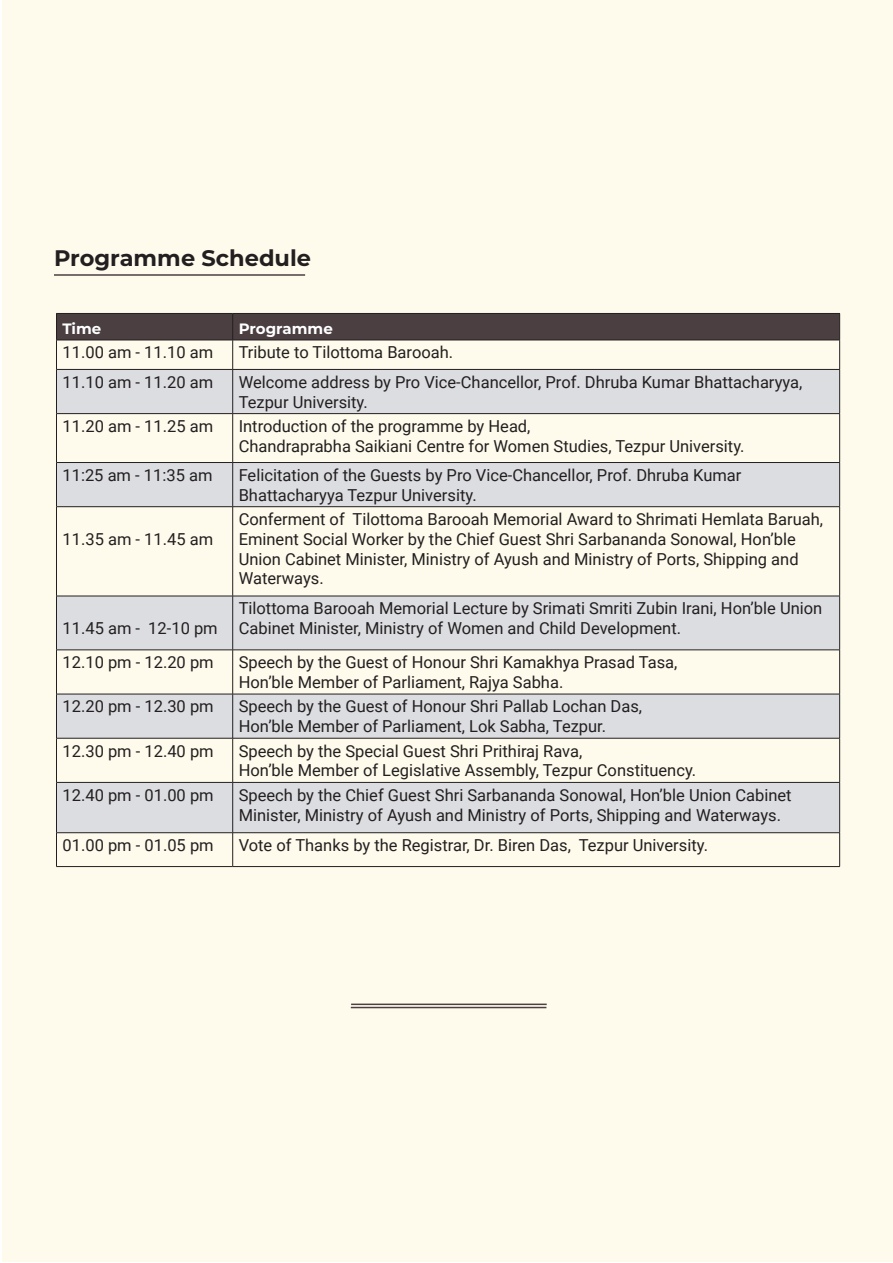
<style>
.page{position:relative;width:893px;height:1263px;background:#fff}
.page>*{position:absolute;margin:0;border:0;box-sizing:border-box;transform-origin:0 0}
.t1{font:700 22.5px "Montserrat";color:#231f20}
.t2{font:16.5px/19.8px "Roboto";color:#231f20}
.t3{font:700 15px "Montserrat";color:#fff}
</style>
<div class="page">
<div style="left:2px;top:1px;width:891px;height:1261px;background:#fefbec"></div>
<svg style="left:57px;top:370px;width:782px;height:462px;fill:#dcdde1"></svg>
<hr style="left:56px;top:369px;width:177px;height:1px;background:#231f20">
<hr style="left:233px;top:369px;width:607px;height:1px;background:#231f20">
<hr style="left:839px;top:370px;width:1px;height:43px;background:#231f20">
<hr style="left:839px;top:463px;width:1px;height:43px;background:#231f20">
<hr style="left:56px;top:506px;width:177px;height:1px;background:#231f20">
<hr style="left:233px;top:506px;width:607px;height:1px;background:#231f20">
<hr style="left:839px;top:507px;width:1px;height:89px;background:#231f20">
<hr style="left:56px;top:596px;width:177px;height:1px;background:#231f20">
<hr style="left:233px;top:596px;width:607px;height:1px;background:#231f20">
<hr style="left:839px;top:596px;width:1px;height:54px;background:#231f20">
<hr style="left:56px;top:650px;width:177px;height:1px;background:#231f20">
<hr style="left:233px;top:650px;width:607px;height:1px;background:#231f20">
<hr style="left:839px;top:650px;width:1px;height:44px;background:#231f20">
<hr style="left:56px;top:694px;width:177px;height:1px;background:#231f20">
<hr style="left:233px;top:694px;width:607px;height:1px;background:#231f20">
<hr style="left:839px;top:694px;width:1px;height:44px;background:#231f20">
<hr style="left:56px;top:738px;width:177px;height:1px;background:#231f20">
<hr style="left:233px;top:738px;width:607px;height:1px;background:#231f20">
<hr style="left:839px;top:738px;width:1px;height:44px;background:#231f20">
<hr style="left:56px;top:782px;width:177px;height:1px;background:#231f20">
<hr style="left:233px;top:782px;width:607px;height:1px;background:#231f20">
<hr style="left:839px;top:783px;width:1px;height:49px;background:#231f20">
<hr style="left:56px;top:832px;width:177px;height:1px;background:#231f20">
<hr style="left:233px;top:832px;width:607px;height:1px;background:#231f20">
<hr style="left:839px;top:833px;width:1px;height:33px;background:#231f20">
<hr style="left:233px;top:866px;width:607px;height:1px;background:#231f20">
<hr style="left:56px;top:413px;width:177px;height:1px;background:#231f20">
<hr style="left:233px;top:413px;width:607px;height:1px;background:#231f20">
<hr style="left:839px;top:414px;width:1px;height:48px;background:#231f20">
<hr style="left:56px;top:462px;width:177px;height:1px;background:#231f20">
<hr style="left:233px;top:462px;width:607px;height:1px;background:#231f20">
<svg style="left:56px;top:313px;width:784px;height:56px"></svg>
<hr style="left:56px;top:370px;width:1px;height:43px;background:#231f20">
<hr style="left:232px;top:370px;width:1px;height:43px;background:#231f20">
<hr style="left:56px;top:414px;width:1px;height:48px;background:#231f20">
<hr style="left:232px;top:414px;width:1px;height:48px;background:#231f20">
<hr style="left:56px;top:463px;width:1px;height:43px;background:#231f20">
<hr style="left:232px;top:463px;width:1px;height:43px;background:#231f20">
<hr style="left:56px;top:507px;width:1px;height:89px;background:#231f20">
<hr style="left:232px;top:507px;width:1px;height:89px;background:#231f20">
<hr style="left:56px;top:596px;width:1px;height:54px;background:#231f20">
<hr style="left:232px;top:596px;width:1px;height:54px;background:#231f20">
<hr style="left:56px;top:650px;width:1px;height:44px;background:#231f20">
<hr style="left:232px;top:650px;width:1px;height:44px;background:#231f20">
<hr style="left:56px;top:694px;width:1px;height:44px;background:#231f20">
<hr style="left:232px;top:694px;width:1px;height:44px;background:#231f20">
<hr style="left:56px;top:738px;width:1px;height:44px;background:#231f20">
<hr style="left:232px;top:738px;width:1px;height:44px;background:#231f20">
<hr style="left:56px;top:783px;width:1px;height:49px;background:#231f20">
<hr style="left:232px;top:783px;width:1px;height:49px;background:#231f20">
<hr style="left:56px;top:833px;width:1px;height:33px;background:#231f20">
<hr style="left:232px;top:833px;width:1px;height:33px;background:#231f20">
<hr style="left:56px;top:866px;width:177px;height:1px;background:#231f20">
<hr style="left:54px;top:274px;width:251px;height:2px;background:#4b3f42">
<hr style="left:351px;top:1007px;width:195px;height:1px;background:#4b3f42">
<hr style="left:351px;top:1003px;width:196px;height:2px;background:#4b3f42">
<p class="t1" style="left:54px;top:242px;width:258px">Programme Schedule</p>
<p class="t3" style="left:63px;top:318px;width:40px">Time</p>
<p class="t3" style="left:239px;top:318px;width:96px">Programme</p>
<p class="t2" style="left:63px;top:342px;width:152px">11.00 am - 11.10 am</p>
<p class="t2" style="left:239px;top:342px;width:216px">Tribute to Tilottoma Barooah.</p>
<p class="t2" style="left:63px;top:371px;width:152px">11.10 am - 11.20 am</p>
<p class="t2" style="left:239px;top:371px;width:565px">Welcome address by Pro Vice-Chancellor, Prof. Dhruba Kumar Bhattacharyya,<br>Tezpur University.</p>
<p class="t2" style="left:63px;top:416px;width:152px">11.20 am - 11.25 am</p>
<p class="t2" style="left:239px;top:416px;width:293px">Introduction of the programme by Head,</p>
<p class="t2" style="left:239px;top:435px;width:507px">Chandraprabha Saikiani Centre for Women Studies, Tezpur University.</p>
<p class="t2" style="left:63px;top:464px;width:151px">11:25 am - 11:35 am</p>
<p class="t2" style="left:239px;top:464px;width:504px">Felicitation of the Guests by Pro Vice-Chancellor, Prof. Dhruba Kumar</p>
<p class="t2" style="left:239px;top:484px;width:239px">Bhattacharyya Tezpur University.</p>
<p class="t2" style="left:63px;top:528px;width:152px">11.35 am - 11.45 am</p>
<p class="t2" style="left:239px;top:509px;width:586px">Conferment of Tilottoma Barooah Memorial Award to Shrimati Hemlata Baruah,</p>
<p class="t2" style="left:239px;top:528px;width:559px">Eminent Social Worker by the Chief Guest Shri Sarbananda Sonowal, Hon’ble</p>
<p class="t2" style="left:239px;top:548px;width:561px">Union Cabinet Minister, Ministry of Ayush and Ministry of Ports, Shipping and<br>Waterways.</p>
<p class="t2" style="left:63px;top:618px;width:157px">11.45 am - 12-10 pm</p>
<p class="t2" style="left:239px;top:598px;width:585px">Tilottoma Barooah Memorial Lecture by Srimati Smriti Zubin Irani, Hon’ble Union<br>Cabinet Minister, Ministry of Women and Child Development.</p>
<p class="t2" style="left:63px;top:652px;width:153px">12.10 pm - 12.20 pm</p>
<p class="t2" style="left:239px;top:652px;width:440px">Speech by the Guest of Honour Shri Kamakhya Prasad Tasa,</p>
<p class="t2" style="left:239px;top:672px;width:326px">Hon’ble Member of Parliament, Rajya Sabha.</p>
<p class="t2" style="left:63px;top:696px;width:153px">12.20 pm - 12.30 pm</p>
<p class="t2" style="left:239px;top:696px;width:405px">Speech by the Guest of Honour Shri Pallab Lochan Das,</p>
<p class="t2" style="left:239px;top:716px;width:369px">Hon’ble Member of Parliament, Lok Sabha, Tezpur.</p>
<p class="t2" style="left:63px;top:740px;width:153px">12.30 pm - 12.40 pm</p>
<p class="t2" style="left:239px;top:740px;width:345px">Speech by the Special Guest Shri Prithiraj Rava,</p>
<p class="t2" style="left:239px;top:760px;width:459px">Hon’ble Member of Legislative Assembly, Tezpur Constituency.</p>
<p class="t2" style="left:63px;top:784px;width:153px">12.40 pm - 01.00 pm</p>
<p class="t2" style="left:239px;top:784px;width:554px">Speech by the Chief Guest Shri Sarbananda Sonowal, Hon’ble Union Cabinet</p>
<p class="t2" style="left:239px;top:804px;width:544px">Minister, Ministry of Ayush and Ministry of Ports, Shipping and Waterways.</p>
<p class="t2" style="left:63px;top:835px;width:153px">01.00 pm - 01.05 pm</p>
<p class="t2" style="left:239px;top:835px;width:471px">Vote of Thanks by the Registrar, Dr. Biren Das, Tezpur University.</p>
</div>
